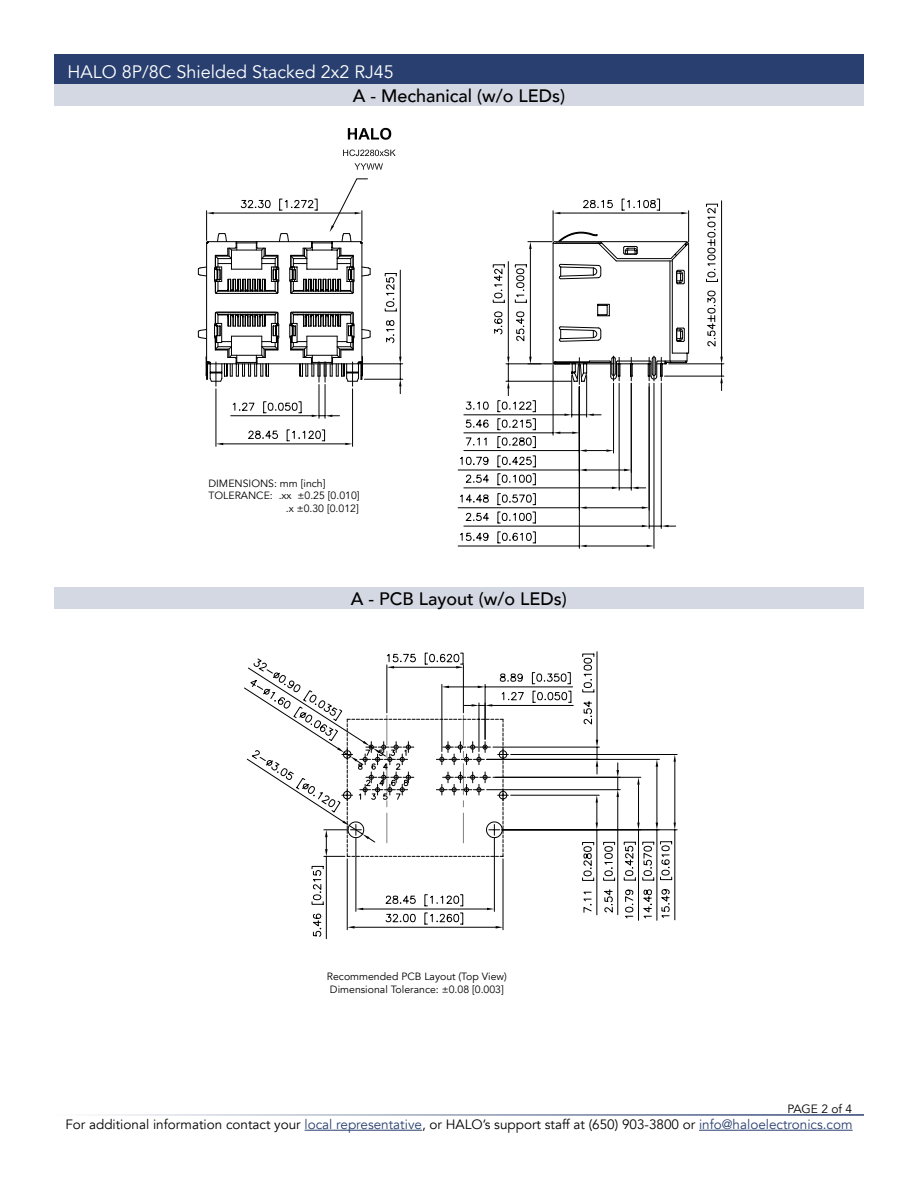
<style>
.page{position:relative;width:918px;height:1188px;background:#fff}
.page>*{position:absolute;margin:0;border:0;box-sizing:border-box;transform-origin:0 0}
.t1{font:500 18px "Avenir";color:#000}
.t2{font:18px "Avenir";color:#fff}
.t3{font:13.5px "Avenir";color:#000}
.t4{font:12px "Avenir";color:#000}
.t5{font:10.5px/12.6px "Avenir";color:#000}
.s1{color:#293f6f}
</style>
<div class="page">
<svg style="left:343px;top:150px;width:53px;height:6px"></svg>
<svg style="left:348px;top:128px;width:43px;height:12px"></svg>
<svg style="left:354px;top:163px;width:29px;height:7px"></svg>
<svg style="left:198px;top:179px;width:526px;height:370px"></svg>
<div style="left:54px;top:54px;width:810px;height:30px;background:#293f6f"></div>
<div style="left:54px;top:84px;width:810px;height:22px;background:#d4d8e2"></div>
<hr style="left:305px;top:1130px;width:117px;height:1px;background:#293f6f">
<hr style="left:699px;top:1130px;width:154px;height:1px;background:#293f6f">
<div style="left:54px;top:587px;width:809px;height:22px;background:#d4d8e2"></div>
<hr style="left:502px;top:830px;width:175px;height:1px;background:#000">
<hr style="left:511px;top:754px;width:166px;height:1px;background:#000">
<hr style="left:675px;top:762px;width:1px;height:61px;background:#000">
<hr style="left:675px;top:830px;width:1px;height:90px;background:#000">
<svg style="left:674px;top:755px;width:2px;height:7px"></svg>
<svg style="left:674px;top:823px;width:2px;height:7px"></svg>
<svg style="left:596px;top:651px;width:76px;height:267px"></svg>
<svg style="left:247px;top:653px;width:411px;height:286px"></svg>
<h1 class="t2" style="left:68px;top:61px;width:328px">HALO 8P/8C Shielded Stacked 2x2 RJ45</h1>
<h1 class="t1" style="left:353px;top:80px;width:214px">A - Mechanical (w/o LEDs)</h1>
<p class="t5" style="left:208px;top:477px;width:119px">DIMENSIONS: mm [inch]</p>
<p class="t5" style="left:208px;top:490px;width:153px">TOLERANCE: .xx ±0.25 [0.010]</p>
<p class="t5" style="left:286px;top:502px;width:74px">.x ±0.30 [0.012]</p>
<h1 class="t1" style="left:351px;top:583px;width:218px">A - PCB Layout (w/o LEDs)</h1>
<p class="t5" style="left:327px;top:971px;width:181px">Recommended PCB Layout (Top View)<br>Dimensional Tolerance: ±0.08 [0.003]</p>
<p class="t4" style="left:787px;top:1101px;width:66px">PAGE 2 of 4</p>
<p class="t3" style="left:65px;top:1117px;width:789px">For additional information contact your <span class="s1">local representative</span>, or HALO’s support staff at (650) 903-3800 or <span class="s1">info@haloelectronics.com</span></p>
</div>
